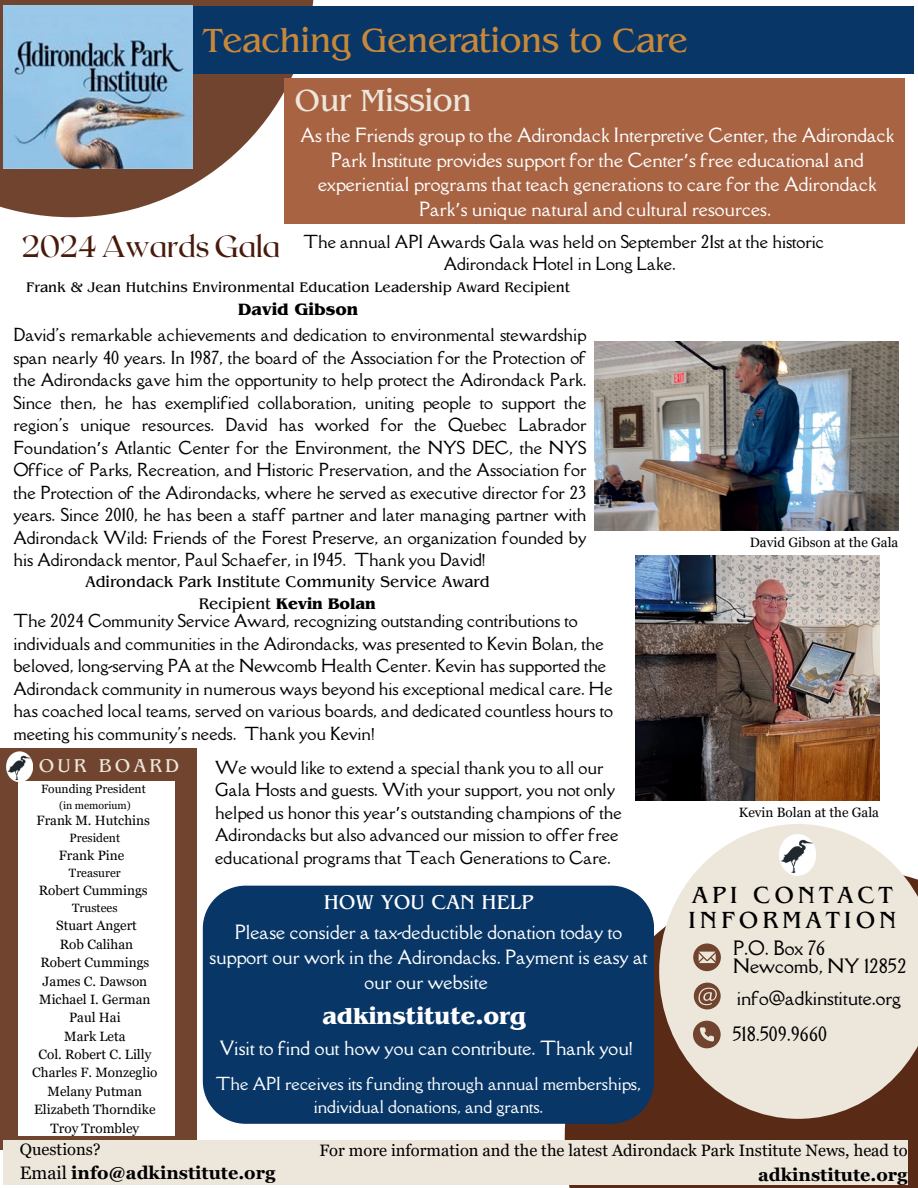
<style>
.page{position:relative;width:918px;height:1188px;background:#fff}
.page>*{position:absolute;margin:0;border:0;box-sizing:border-box;transform-origin:0 0}
.t1{font:35.1px "Benguiat Pro ITC";letter-spacing:-.02em;color:#c7883a}
.t2{font:32.1px "Benguiat Pro ITC";letter-spacing:-.02em;color:#ede6db}
.t3{font:30.6px "Roxborough CF";letter-spacing:-.02em;color:#471a0b}
.t4{font:24.6px/24.8px "Benguiat Pro ITC";letter-spacing:.16em;color:#000}
.t5{font:700 24px "Benguiat Pro ITC";color:#fff}
.t6{font:21px "Benguiat Pro ITC";color:#fff}
.t7{font:19.5px "Benguiat Pro ITC";letter-spacing:.16em;color:#ede6db}
.t8{font:18.15px/18px "Della Respira";color:#000}
.t9{font:18px/24.8px "Della Respira";color:#fff;text-align:center}
.t10{font:700 18px "Georgia Pro";color:#000}
.t11{font:17.85px "Della Respira";color:#000}
.t12{font:700 17.25px "Benguiat Pro ITC";color:#000}
.t13{font:16.5px/22.5px "Della Respira";color:#000}
.t14{font:16.5px/22.5px "Della Respira";color:#fff;text-align:center}
.t15{font:16.5px "Georgia Pro";color:#000}
.t16{font:16.05px/22.5px "Benguiat Pro ITC";color:#000;text-align:center}
.t17{font:14.55px "Benguiat Pro ITC";color:#000}
.t18{font:13.5px/18.5px "Georgia Pro";color:#000;text-align:center}
.t19{font:12px "Georgia Pro";color:#000}
.t20{font:10.5px "Georgia Pro";color:#000}
.s1{font-family:"Noto Sans Gurmukhi"}
.s2{font-weight:700}
.s3{font-weight:400}
</style>
<div class="page">
<svg style="left:0;top:0;width:315px;height:217px;fill:#70442f"></svg>
<div style="left:167px;top:6px;width:747px;height:67px;background:#073667"></div>
<div style="left:565px;top:885px;width:353px;height:303px;background:#592b17"></div>
<img style="left:3px;top:6px;width:189px;height:163px">
<div style="left:0;top:748px;width:197px;height:402px;background:#70442f"></div>
<div style="left:3px;top:1140px;width:905px;height:45px;background:#ede6db"></div>
<div style="left:284px;top:79px;width:621px;height:145px;background:#a86343"></div>
<svg style="left:659px;top:824px;width:259px;height:295px;background:#dfd5ca"></svg>
<img style="left:777px;top:832px;width:39px;height:48px">
<svg style="left:693px;top:1021px;width:28px;height:27px"></svg>
<svg style="left:693px;top:944px;width:28px;height:27px"></svg>
<svg style="left:694px;top:983px;width:27px;height:26px"></svg>
<img style="left:635px;top:556px;width:244px;height:245px">
<img style="left:594px;top:342px;width:304px;height:189px">
<div style="left:18px;top:782px;width:157px;height:354px;background:#fff"></div>
<img style="left:6px;top:751px;width:26px;height:32px">
<div style="left:203px;top:886px;width:451px;height:238px;background:#073667"></div>
<h1 class="t1" style="left:203px;top:21px;width:487px">Teaching Generations to Care</h1>
<h2 class="t2" style="left:295px;top:83px;width:179px">Our Mission</h2>
<h3 class="t3" style="left:22px;top:227px;width:261px">2024 Awards Gala</h3>
<p class="t9" style="left:300px;top:123px;width:595px">As the Friends group to the Adirondack Interpretive Center, the Adirondack Park Institute provides support for the Center<span class="s1">’</span>s free educational and experiential programs that teach generations to care for the Adirondack Park<span class="s1">’</span>s unique natural and cultural resources.</p>
<p class="t13" style="left:303px;top:230px;width:522px;text-align:center">The annual API Awards Gala was held on September 21st at the historic<br>Adirondack Hotel in Long Lake.</p>
<p class="t17" style="left:26px;top:279px;width:545px">Frank &amp; Jean Hutchins Environmental Education Leadership Award Recipient</p>
<p class="t12" style="left:238px;top:300px;width:122px">David Gibson</p>
<p class="t13" style="left:13px;top:324px;width:575px;text-align:justify">David's remarkable achievements and dedication to environmental stewardship span nearly 40 years. In 1987, the board of the Association for the Protection of the Adirondacks gave him the opportunity to help protect the Adirondack Park.<br>Since then, he has exemplified collaboration, uniting people to support the region's unique resources. David has worked for the Quebec Labrador Foundation<span class="s1">’</span>s Atlantic Center for the Environment, the NYS DEC, the NYS Office of Parks, Recreation, and Historic Preservation, and the Association for the Protection of the Adirondacks, where he served as executive director for 23 years. Since 2010, he has been a staff partner and later managing partner with Adirondack Wild: Friends of the Forest Preserve, an organization founded by his Adirondack mentor, Paul Schaefer, in 1945. Thank you David!</p>
<p class="t16" style="left:85px;top:570px;width:406px">Adirondack Park Institute Community Service Award<br>Recipient <span class="s2">Kevin Bolan</span></p>
<p class="t13" style="left:13px;top:610px;width:601px">The 2024 Community Service Award, recognizing outstanding contributions to individuals and communities in the Adirondacks, was presented to Kevin Bolan, the beloved, long-serving PA at the Newcomb Health Center. Kevin has supported the Adirondack community in numerous ways beyond his exceptional medical care. He has coached local teams, served on various boards, and dedicated countless hours to meeting his community's needs. Thank you Kevin!</p>
<p class="t7" style="left:39px;top:755px;width:142px">OUR BOARD</p>
<p class="t19" style="left:41px;top:782px;width:106px">Founding President</p>
<p class="t20" style="left:59px;top:799px;width:73px">(in memorium)</p>
<p class="t18" style="left:37px;top:812px;width:115px">Frank M. Hutchins</p>
<p class="t19" style="left:70px;top:831px;width:52px">President</p>
<p class="t18" style="left:59px;top:847px;width:67px">Frank Pine</p>
<p class="t19" style="left:69px;top:866px;width:53px">Treasurer</p>
<p class="t18" style="left:39px;top:882px;width:110px">Robert Cummings</p>
<p class="t19" style="left:72px;top:901px;width:47px">Trustees</p>
<p class="t18" style="left:32px;top:917px;width:127px">Stuart Angert<br>Rob Calihan<br>Robert Cummings<br>James C. Dawson<br>Michael I. German<br>Paul Hai<br>Mark Leta<br>Col. Robert C. Lilly<br>Charles F. Monzeglio<br>Melany Putman<br>Elizabeth Thorndike<br>Troy Trombley</p>
<p class="t13" style="left:215px;top:756px;width:408px">We would like to extend a special thank you to all our Gala Hosts and guests. With your support, you not only helped us honor this year<span class="s1">’</span>s outstanding champions of the Adirondacks but also advanced our mission to offer free educational programs that Teach Generations to Care.</p>
<p class="t6" style="left:324px;top:891px;width:211px">HOW YOU CAN HELP</p>
<p class="t9" style="left:209px;top:920px;width:440px">Please consider a tax-deductible donation today to support our work in the Adirondacks. Payment is easy at our our website</p>
<h3 class="t5" style="left:323px;top:1002px;width:205px">adkinstitute.org</h3>
<p class="t9" style="left:220px;top:1036px;width:415px">Visit to find out how you can contribute. Thank you!</p>
<p class="t14" style="left:216px;top:1073px;width:427px">The API receives its funding through annual memberships, individual donations, and grants.</p>
<p class="t18" style="left:750px;top:533px;width:150px">David Gibson at the Gala</p>
<p class="t18" style="left:739px;top:803px;width:142px">Kevin Bolan at the Gala</p>
<h3 class="t4" style="left:688px;top:883px;width:210px">API CONTACT<br>INFORMATION</h3>
<p class="t8" style="left:733px;top:939px;width:175px">P.O. Box 76<br>Newcomb, NY 12852</p>
<p class="t11" style="left:737px;top:985px;width:166px">info@adkinstitute.org</p>
<p class="t8" style="left:733px;top:1025px;width:96px">518.509.9660</p>
<p class="t15" style="left:20px;top:1140px;width:83px">Questions?</p>
<p class="t10" style="left:20px;top:1163px;width:257px"><span class="s3">Email</span> info@adkinstitute.org</p>
<p class="t15" style="left:319px;top:1141px;width:590px">For more information and the the latest Adirondack Park Institute News, head to</p>
<p class="t10" style="left:758px;top:1165px;width:151px">adkinstitute.org</p>
</div>
